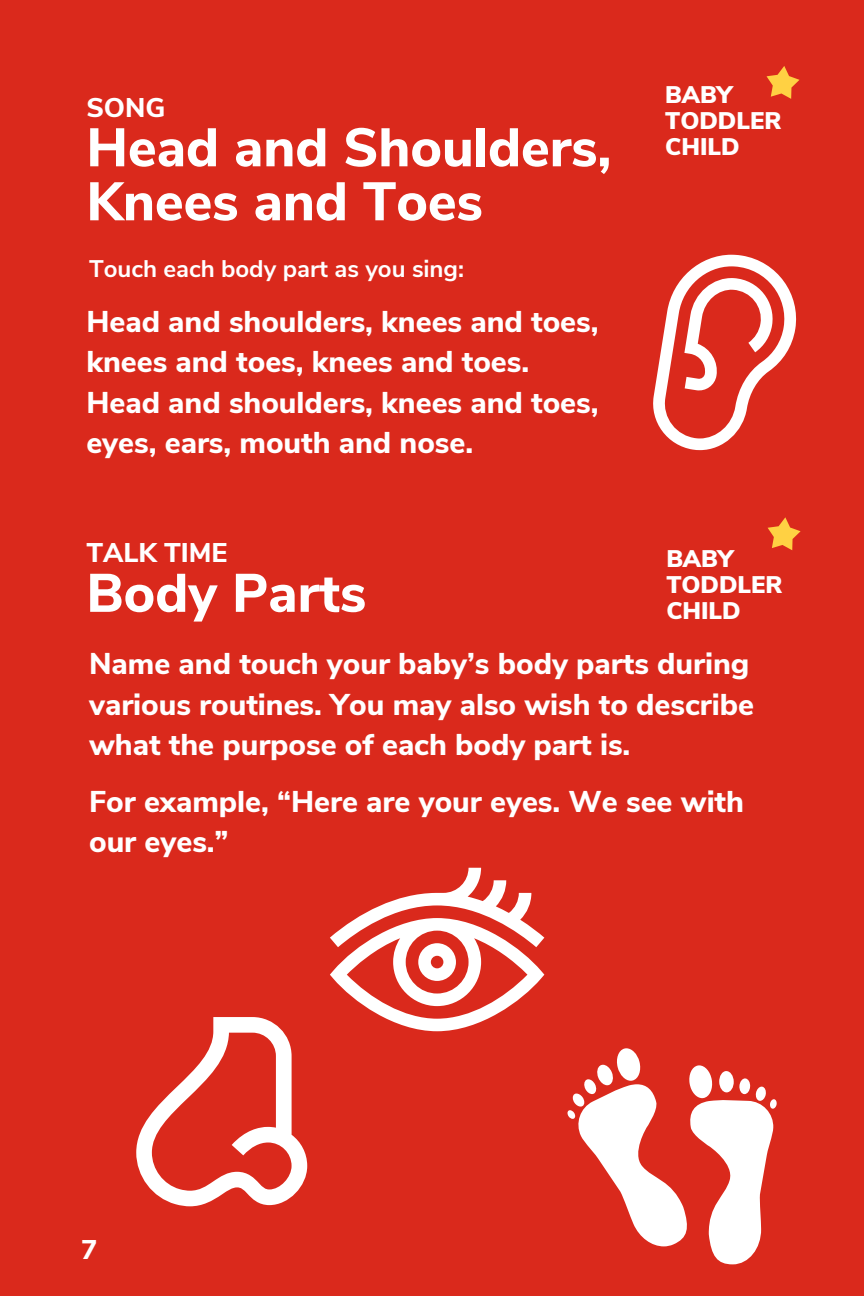
<style>
.page{position:relative;width:864px;height:1296px;background:#da291c}
.page>*{position:absolute;margin:0;border:0;box-sizing:border-box;transform-origin:0 0}
.t1{font:800 54px/54px "Nunito Sans";color:#fff}
.t2{font:800 30px/40.5px "Nunito Sans";color:#fff}
.t3{font:800 27px "Nunito Sans";color:#fff}
.t4{font:900 24px/26.1px "Nunito Sans";color:#fff}
.t5{font:700 24px "Nunito Sans";color:#fff}
</style>
<div class="page">
<svg style="left:653px;top:255px;width:144px;height:195px"></svg>
<svg style="left:330px;top:868px;width:214px;height:163px"></svg>
<svg style="left:567px;top:1048px;width:210px;height:216px"></svg>
<svg style="left:136px;top:1017px;width:171px;height:189px"></svg>
<svg style="left:767px;top:66px;width:33px;height:33px"></svg>
<svg style="left:768px;top:517px;width:33px;height:33px"></svg>
<p class="t3" style="left:86px;top:90px;width:80px">SONG</p>
<h1 class="t1" style="left:86px;top:122px;width:527px">Head and Shoulders,<br>Knees and Toes</h1>
<p class="t5" style="left:89px;top:253px;width:376px">Touch each body part as you sing:</p>
<p class="t2" style="left:86px;top:302px;width:514px">Head and shoulders, knees and toes, knees and toes, knees and toes.<br>Head and shoulders, knees and toes, eyes, ears, mouth and nose.</p>
<p class="t3" style="left:86px;top:535px;width:143px">TALK TIME</p>
<h1 class="t1" style="left:86px;top:567px;width:281px">Body Parts</h1>
<p class="t4" style="left:665px;top:82px;width:118px">BABY<br>TODDLER<br>CHILD</p>
<p class="t4" style="left:666px;top:546px;width:118px">BABY<br>TODDLER<br>CHILD</p>
<p class="t2" style="left:89px;top:644px;width:666px">Name and touch your baby’s body parts during various routines. You may also wish to describe what the purpose of each body part is.</p>
<p class="t2" style="left:89px;top:781px;width:656px">For example, “Here are your eyes. We see with our eyes.”</p>
<p class="t3" style="left:81px;top:1231px;width:18px">7</p>
</div>
